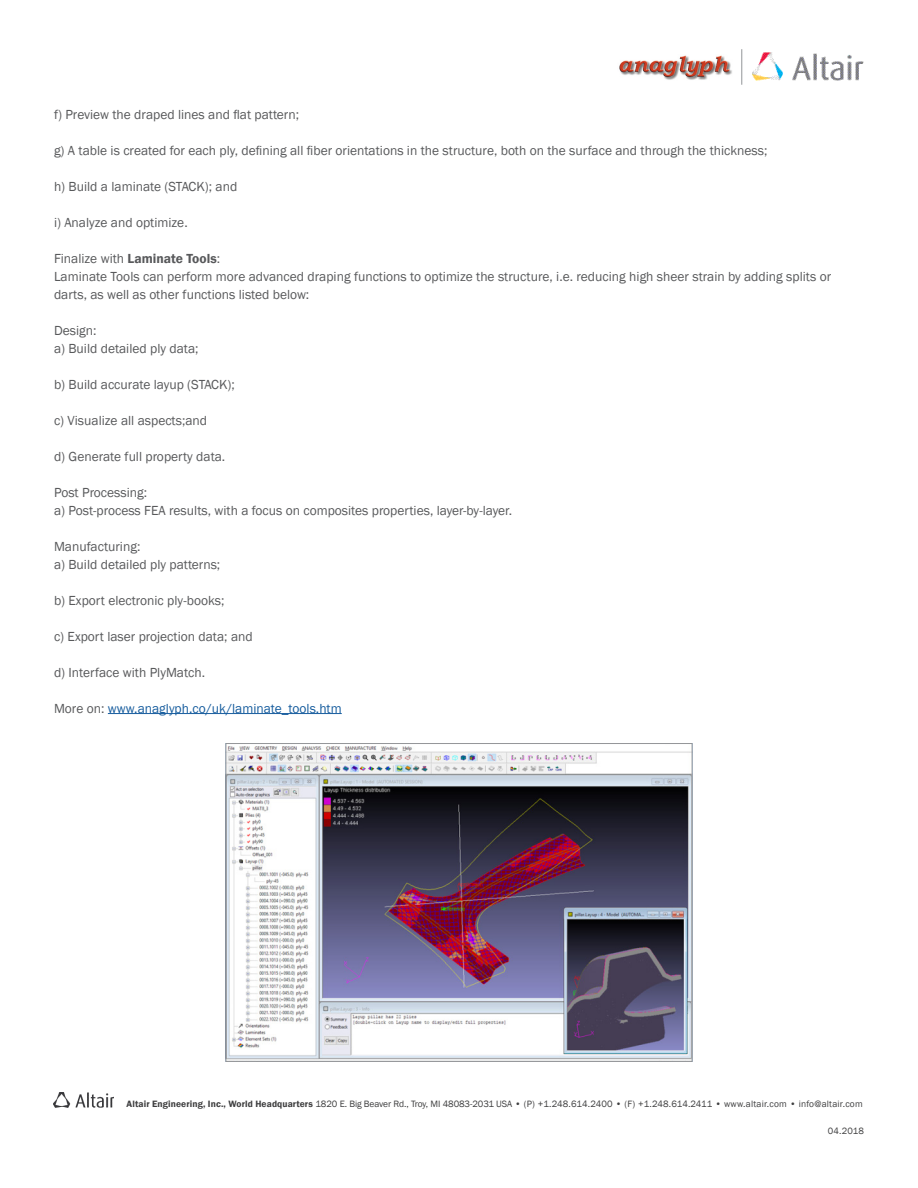
<style>
.page{position:relative;width:918px;height:1188px;background:#fff}
.page>*{position:absolute;margin:0;border:0;box-sizing:border-box;transform-origin:0 0}
.t1{font:13.5px/18px "Franklin Gothic";color:#58595b}
.t2{font:13.5px "Franklin Gothic";color:#175d9e}
.t3{font:9.45px "Franklin Gothic";letter-spacing:-.005em;color:#3e3e3f}
.t4{font:9.3px "Franklin Gothic";letter-spacing:.02em;color:#3e3e3f}
.s1{font-weight:600}
.s2{color:#58595b}
</style>
<div class="page">
<img style="left:753px;top:52px;width:111px;height:29px">
<img style="left:619px;top:55px;width:113px;height:25px">
<hr style="left:742px;top:49px;width:1px;height:36px;background:#939598">
<hr style="left:108px;top:713px;width:234px;height:1px;background:#175d9e">
<img style="left:228px;top:746px;width:462px;height:314px">
<div style="left:226px;top:743px;width:466px;height:319px;border:1px solid #939598"></div>
<img style="left:54px;top:1092px;width:60px;height:15px">
<p class="t1" style="left:54px;top:105px;width:247px">f) Preview the draped lines and flat pattern;</p>
<p class="t1" style="left:54px;top:141px;width:715px">g) A table is created for each ply, defining all fiber orientations in the structure, both on the surface and through the thickness;</p>
<p class="t1" style="left:54px;top:177px;width:185px">h) Build a laminate (STACK); and</p>
<p class="t1" style="left:54px;top:213px;width:135px">i) Analyze and optimize.</p>
<p class="t1" style="left:54px;top:249px;width:168px">Finalize with <span class="s1">Laminate Tools</span>:</p>
<p class="t1" style="left:54px;top:267px;width:779px">Laminate Tools can perform more advanced draping functions to optimize the structure, i.e. reducing high sheer strain by adding splits or darts, as well as other functions listed below:</p>
<p class="t1" style="left:54px;top:321px;width:44px">Design:</p>
<p class="t1" style="left:54px;top:339px;width:146px">a) Build detailed ply data;</p>
<p class="t1" style="left:54px;top:375px;width:182px">b) Build accurate layup (STACK);</p>
<p class="t1" style="left:54px;top:411px;width:155px">c) Visualize all aspects;and</p>
<p class="t1" style="left:54px;top:447px;width:173px">d) Generate full property data.</p>
<p class="t1" style="left:54px;top:483px;width:95px">Post Processing:</p>
<p class="t1" style="left:54px;top:501px;width:460px">a) Post-process FEA results, with a focus on composites properties, layer-by-layer.</p>
<p class="t1" style="left:54px;top:537px;width:88px">Manufacturing:</p>
<p class="t1" style="left:54px;top:555px;width:168px">a) Build detailed ply patterns;</p>
<p class="t1" style="left:54px;top:591px;width:172px">b) Export electronic ply-books;</p>
<p class="t1" style="left:54px;top:627px;width:200px">c) Export laser projection data; and</p>
<p class="t1" style="left:54px;top:663px;width:153px">d) Interface with PlyMatch.</p>
<p class="t2" style="left:54px;top:700px;width:289px"><span class="s2">More on:</span> www.anaglyph.co/uk/laminate_tools.htm</p>
<p class="t3" style="left:127px;top:1098px;width:738px"><span class="s1">Altair Engineering, Inc., World Headquarters</span> 1820 E. Big Beaver Rd., Troy, MI 48083-2031 USA • (P) +1.248.614.2400 • (F) +1.248.614.2411 • www.altair.com • info@altair.com</p>
<p class="t4" style="left:828px;top:1125px;width:38px">04.2018</p>
</div>
